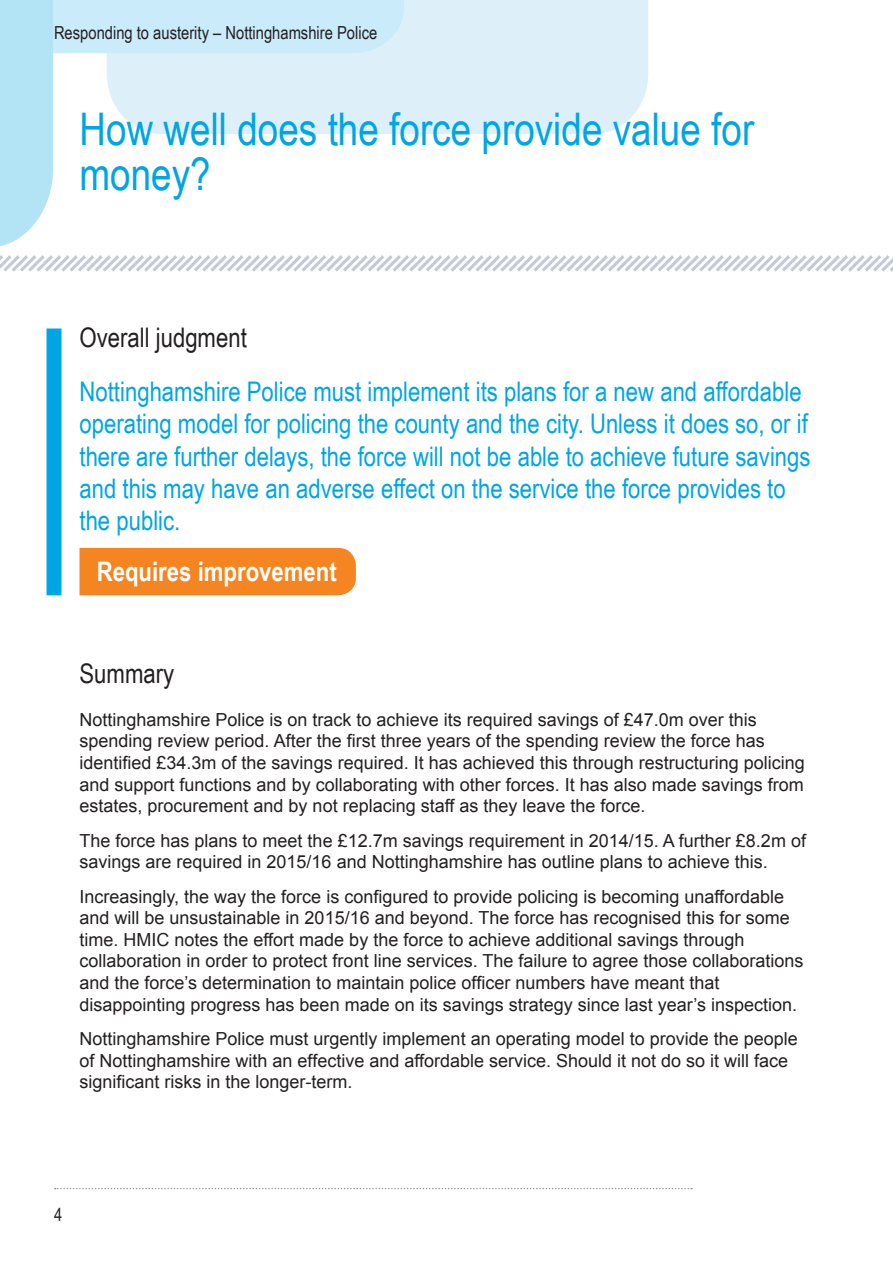
<style>
.page{position:relative;width:893px;height:1263px;background:#fff}
.page>*{position:absolute;margin:0;border:0;box-sizing:border-box;transform-origin:0 0}
.Heading_1{font:45px/45px "Arial Narrow";color:#00a5e3}
.Judgment{font:27px/32.4px "Arial Narrow";color:#00a5e3}
.Heading_2{font:27px "Arial Narrow";color:#231f20}
.Judgement{font:700 27px "Arial Narrow";color:#fff}
.Paragraph{font:18px/21.6px "Arial";color:#231f20}
.t1{font:18px "Arial Narrow";color:#231f20}
</style>
<div class="page">
<svg style="left:0;top:0;width:893px;height:272px"></svg>
<svg style="left:55px;top:1188px;width:637px;height:1px"></svg>
<div style="left:46px;top:328px;width:15px;height:267px;background:#00a5e3"></div>
<div style="left:80px;top:548px;width:276px;height:47px;background:#f58520"></div>
<p class="t1" style="left:54px;top:19px;width:325px">Responding to austerity – Nottinghamshire Police</p>
<p class="Heading_1" style="left:80px;top:105px;width:676px">How well does the force provide value for money?</p>
<p class="Heading_2" style="left:80px;top:318px;width:169px">Overall judgment</p>
<p class="Judgment" style="left:80px;top:374px;width:733px">Nottinghamshire Police must implement its plans for a new and affordable operating model for policing the county and the city. Unless it does so, or if there are further delays, the force will not be able to achieve future savings and this may have an adverse effect on the service the force provides to the public.</p>
<p class="Judgement" style="left:97px;top:551px;width:241px">Requires improvement</p>
<p class="Heading_2" style="left:80px;top:654px;width:96px">Summary</p>
<p class="Paragraph" style="left:80px;top:709px;width:727px">Nottinghamshire Police is on track to achieve its required savings of £47.0m over this spending review period. After the first three years of the spending review the force has identified £34.3m of the savings required. It has achieved this through restructuring policing and support functions and by collaborating with other forces. It has also made savings from estates, procurement and by not replacing staff as they leave the force.</p>
<p class="Paragraph" style="left:80px;top:830px;width:728px">The force has plans to meet the £12.7m savings requirement in 2014/15. A further £8.2m of savings are required in 2015/16 and Nottinghamshire has outline plans to achieve this.</p>
<p class="Paragraph" style="left:80px;top:886px;width:726px">Increasingly, the way the force is configured to provide policing is becoming unaffordable and will be unsustainable in 2015/16 and beyond. The force has recognised this for some time. HMIC notes the effort made by the force to achieve additional savings through collaboration in order to protect front line services. The failure to agree those collaborations and the force’s determination to maintain police officer numbers have meant that disappointing progress has been made on its savings strategy since last year’s inspection.</p>
<p class="Paragraph" style="left:80px;top:1028px;width:720px">Nottinghamshire Police must urgently implement an operating model to provide the people of Nottinghamshire with an effective and affordable service. Should it not do so it will face significant risks in the longer-term.</p>
<p class="t1" style="left:54px;top:1202px;width:10px">4</p>
</div>
